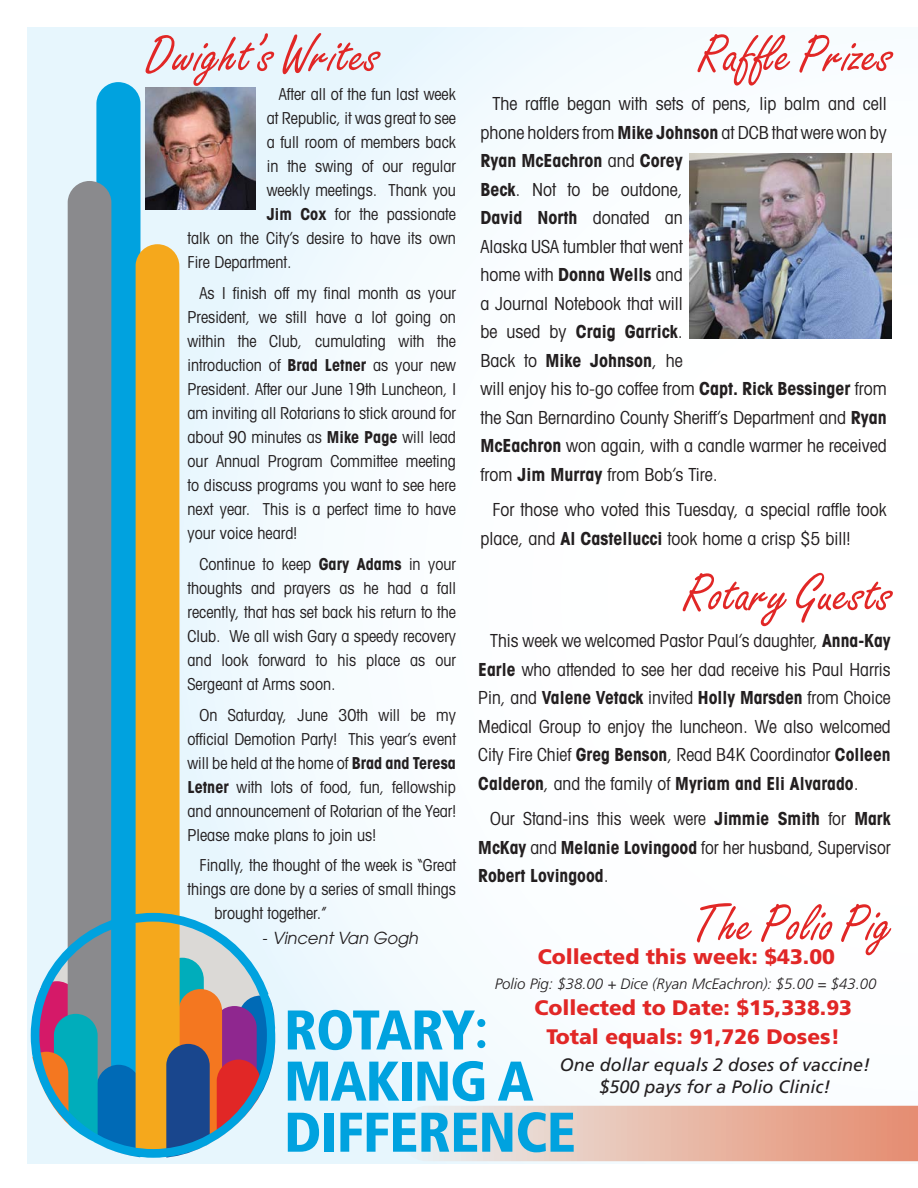
<style>
.page{position:relative;width:918px;height:1188px;background:#fff}
.page>*{position:absolute;margin:0;border:0;box-sizing:border-box;transform-origin:0 0}
.t1{font:54px "Freestyle Script";color:#e12726}
.t2{font:900 21px/29.2px "Frutiger";color:#e12726;text-align:center}
.t3{font:condensed 18px/28.5px "Avant Garde";color:#231f20}
.t4{font:italic 18px/22.5px "Frutiger";color:#231f20;text-align:center}
.t5{font:condensed 16.5px/24px "Avant Garde";color:#231f20;text-align:justify}
.t6{font:italic 16.5px "Avant Garde";color:#231f20}
.t7{font:italic 300 15px "Frutiger";color:#231f20}
.s1{font-weight:700}
.s2{font-style:normal;font-stretch:condensed}
</style>
<div class="page">
<div style="left:27px;top:27px;width:891px;height:1136px;background:linear-gradient(to right,#e5f5fd,#fff)"></div>
<svg style="left:96px;top:82px;width:44px;height:99px;background:#0da6e0"></svg>
<svg style="left:288px;top:1010px;width:187px;height:40px"></svg>
<svg style="left:288px;top:1061px;width:630px;height:100px"></svg>
<div style="left:477px;top:1019px;width:8px;height:8px;background:#00a2df;border-radius:50%"></div>
<div style="left:477px;top:1040px;width:8px;height:8px;background:#00a2df;border-radius:50%"></div>
<svg style="left:27px;top:181px;width:251px;height:982px;background:#b5c2ba"></svg>
<img style="left:146px;top:87px;width:110px;height:122px">
<img style="left:690px;top:153px;width:201px;height:186px">
<h1 class="t1" style="left:146px;top:37px;width:235px">Dwight’s Writes</h1>
<p class="t5" style="left:279px;top:84px;width:179px">After all of the fun last week</p>
<p class="t5" style="left:267px;top:108px;width:191px">at Republic, it was great to see</p>
<p class="t5" style="left:267px;top:132px;width:191px">a full room of members back</p>
<p class="t5" style="left:267px;top:156px;width:191px">in the swing of our regular</p>
<p class="t5" style="left:267px;top:180px;width:191px">weekly meetings. Thank you</p>
<p class="t5" style="left:267px;top:204px;width:191px"><span class="s1">Jim Cox</span> for the passionate</p>
<p class="t5" style="left:188px;top:228px;width:270px">talk on the City’s desire to have its own</p>
<p class="t5" style="left:188px;top:252px;width:106px">Fire Department.</p>
<p class="t5" style="left:188px;top:283px;width:270px;text-indent:12px">As I finish off my final month as your President, we still have a lot going on within the Club, cumulating with the introduction of <span class="s1">Brad Letner</span> as your new President. After our June 19th Luncheon, I am inviting all Rotarians to stick around for about 90 minutes as <span class="s1">Mike Page</span> will lead our Annual Program Committee meeting to discuss programs you want to see here next year. This is a perfect time to have your voice heard!</p>
<p class="t5" style="left:188px;top:553px;width:270px;text-indent:12px">Continue to keep <span class="s1">Gary Adams</span> in your thoughts and prayers as he had a fall recently, that has set back his return to the Club. We all wish Gary a speedy recovery and look forward to his place as our Sergeant at Arms soon.</p>
<p class="t5" style="left:188px;top:704px;width:270px;text-indent:12px">On Saturday, June 30th will be my official Demotion Party! This year’s event will be held at the home of <span class="s1">Brad and Teresa Letner</span> with lots of food, fun, fellowship and announcement of Rotarian of the Year!<br>Please make plans to join us!</p>
<p class="t5" style="left:200px;top:855px;width:258px">Finally, the thought of the week is “Great</p>
<p class="t5" style="left:188px;top:879px;width:270px">things are done by a series of small things</p>
<p class="t5" style="left:215px;top:903px;width:114px">brought together.”</p>
<p class="t6" style="left:263px;top:932px;width:157px"><span class="s2">-</span> Vincent Van Gogh</p>
<h1 class="t1" style="left:698px;top:37px;width:195px">Raffle Prizes</h1>
<p class="t3" style="left:480px;top:91px;width:408px;text-indent:12px">The raffle began with sets of pens, lip balm and cell phone holders from <span class="s1">Mike Johnson</span> at DCB that were won by <span class="s1">Ryan McEachron</span> and <span class="s1">Corey<br>Beck</span>. Not to be outdone,<br><span class="s1">David North</span> donated an<br>Alaska USA tumbler that went<br>home with <span class="s1">Donna Wells</span> and<br>a Journal Notebook that will<br>be used by <span class="s1">Craig Garrick</span>.<br>Back to <span class="s1">Mike Johnson</span>, he<br>will enjoy his to-go coffee from <span class="s1">Capt. Rick Bessinger</span> from the San Bernardino County Sheriff’s Department and <span class="s1">Ryan McEachron</span> won again, with a candle warmer he received from <span class="s1">Jim Murray</span> from Bob’s Tire.</p>
<p class="t3" style="left:480px;top:497px;width:408px;text-indent:12px">For those who voted this Tuesday, a special raffle took place, and <span class="s1">Al Castellucci</span> took home a crisp $5 bill!</p>
<h1 class="t1" style="left:683px;top:576px;width:210px">Rotary Guests</h1>
<p class="t3" style="left:478px;top:628px;width:414px;text-align:justify;text-indent:12px">This week we welcomed Pastor Paul’s daughter, <span class="s1">Anna-Kay Earle</span> who attended to see her dad receive his Paul Harris Pin, and <span class="s1">Valene Vetack</span> invited <span class="s1">Holly Marsden</span> from Choice Medical Group to enjoy the luncheon. We also welcomed City Fire Chief <span class="s1">Greg Benson</span>, Read B4K Coordinator <span class="s1">Colleen Calderon</span>, and the family of <span class="s1">Myriam and Eli Alvarado</span>.</p>
<p class="t3" style="left:478px;top:806px;width:414px;text-align:justify;text-indent:12px">Our Stand-ins this week were <span class="s1">Jimmie Smith</span> for <span class="s1">Mark McKay</span> and <span class="s1">Melanie Lovingood</span> for her husband, Supervisor <span class="s1">Robert Lovingood</span>.</p>
<h1 class="t1" style="left:693px;top:906px;width:199px">The Polio Pig</h1>
<p class="t2" style="left:538px;top:944px;width:299px">Collected this week: $43.00</p>
<p class="t7" style="left:495px;top:978px;width:383px">Polio Pig: $38.00 + Dice (Ryan McEachron): $5.00 = $43.00</p>
<p class="t2" style="left:534px;top:995px;width:319px">Collected to Date: $15,338.93<br>Total equals: 91,726 Doses!</p>
<p class="t4" style="left:560px;top:1055px;width:312px">One dollar equals 2 doses of vaccine! $500 pays for a Polio Clinic!</p>
</div>
